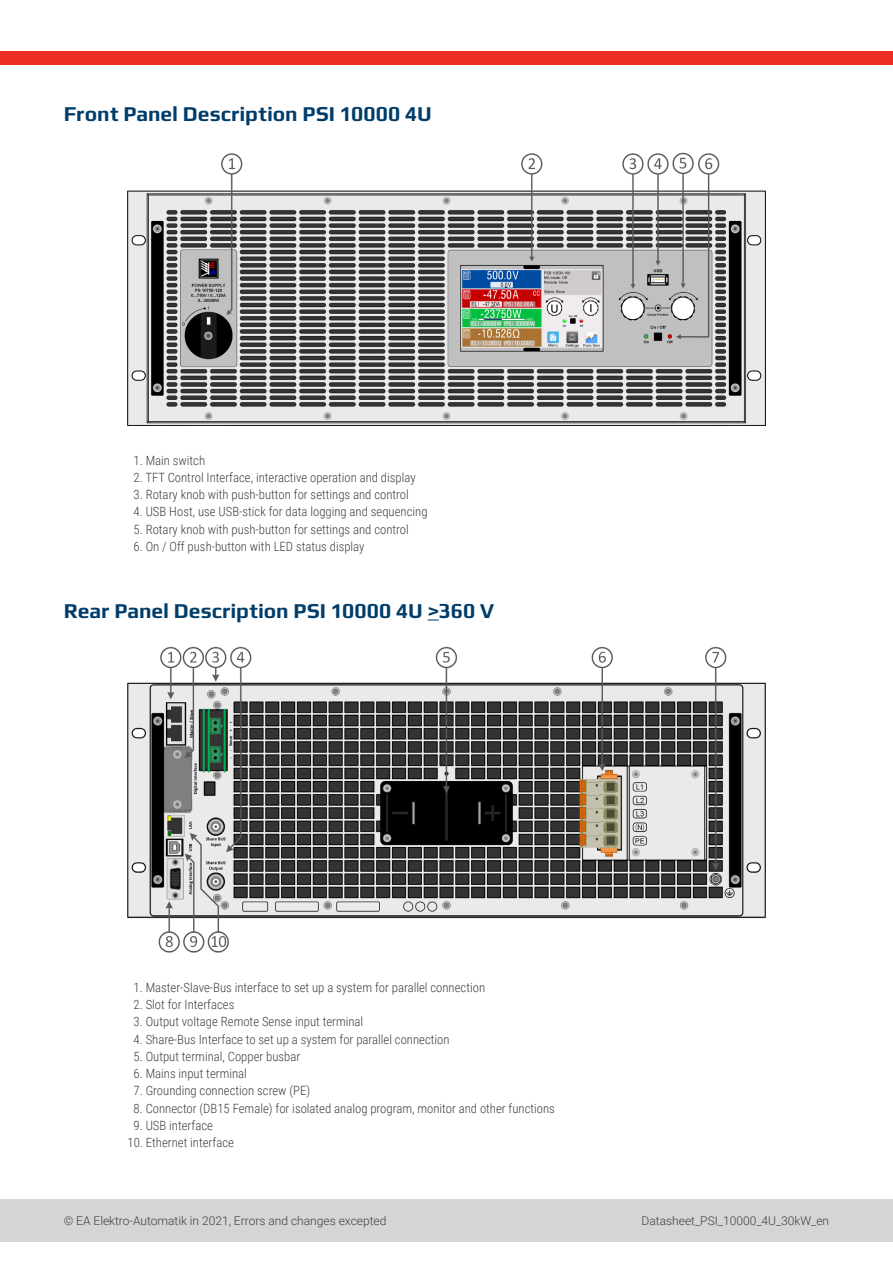
<style>
.page{position:relative;width:893px;height:1263px;background:#fff}
.page>*{position:absolute;margin:0;border:0;box-sizing:border-box;transform-origin:0 0}
.t1{font:700 21px "Play";color:#003d6a}
.t2{font:300 12.75px "Roboto Condensed";color:#3e3e3f}
.t3{font:300 12px "Roboto";color:#3e3e3f}
</style>
<div class="page">
<div style="left:0;top:1199px;width:893px;height:43px;background:#d4d5d7"></div>
<div style="left:0;top:52px;width:893px;height:13px;background:#ee2e22"></div>
<img style="left:127px;top:152px;width:638px;height:274px">
<img style="left:128px;top:646px;width:637px;height:307px">
<p class="t1" style="left:64px;top:99px;width:369px">Front Panel Description PSI 10000 4U</p>
<p class="t2" style="left:134px;top:451px;width:73px">1. Main switch</p>
<p class="t2" style="left:134px;top:468px;width:284px">2. TFT Control Interface, interactive operation and display</p>
<p class="t2" style="left:134px;top:486px;width:277px">3. Rotary knob with push-button for settings and control</p>
<p class="t2" style="left:134px;top:503px;width:295px">4. USB Host, use USB-stick for data logging and sequencing</p>
<p class="t2" style="left:134px;top:520px;width:277px">5. Rotary knob with push-button for settings and control</p>
<p class="t2" style="left:134px;top:537px;width:232px">6. On / Off push-button with LED status display</p>
<p class="t1" style="left:64px;top:596px;width:432px">Rear Panel Description PSI 10000 4U &gt;360 V</p>
<p class="t2" style="left:134px;top:978px;width:353px">1. Master-Slave-Bus interface to set up a system for parallel connection</p>
<p class="t2" style="left:134px;top:996px;width:102px">2. Slot for Interfaces</p>
<p class="t2" style="left:134px;top:1013px;width:231px">3. Output voltage Remote Sense input terminal</p>
<p class="t2" style="left:134px;top:1030px;width:318px">4. Share-Bus Interface to set up a system for parallel connection</p>
<p class="t2" style="left:134px;top:1047px;width:168px">5. Output terminal, Copper busbar</p>
<p class="t2" style="left:134px;top:1065px;width:115px">6. Mains input terminal</p>
<p class="t2" style="left:134px;top:1082px;width:178px">7. Grounding connection screw (PE)</p>
<p class="t2" style="left:134px;top:1099px;width:423px">8. Connector (DB15 Female) for isolated analog program, monitor and other functions</p>
<p class="t2" style="left:134px;top:1116px;width:81px">9. USB interface</p>
<p class="t2" style="left:128px;top:1134px;width:108px">10. Ethernet interface</p>
<p class="t3" style="left:64px;top:1212px;width:324px">© EA Elektro-Automatik in 2021, Errors and changes excepted</p>
<p class="t3" style="left:642px;top:1212px;width:189px">Datasheet_PSI_10000_4U_30kW_en</p>
</div>
